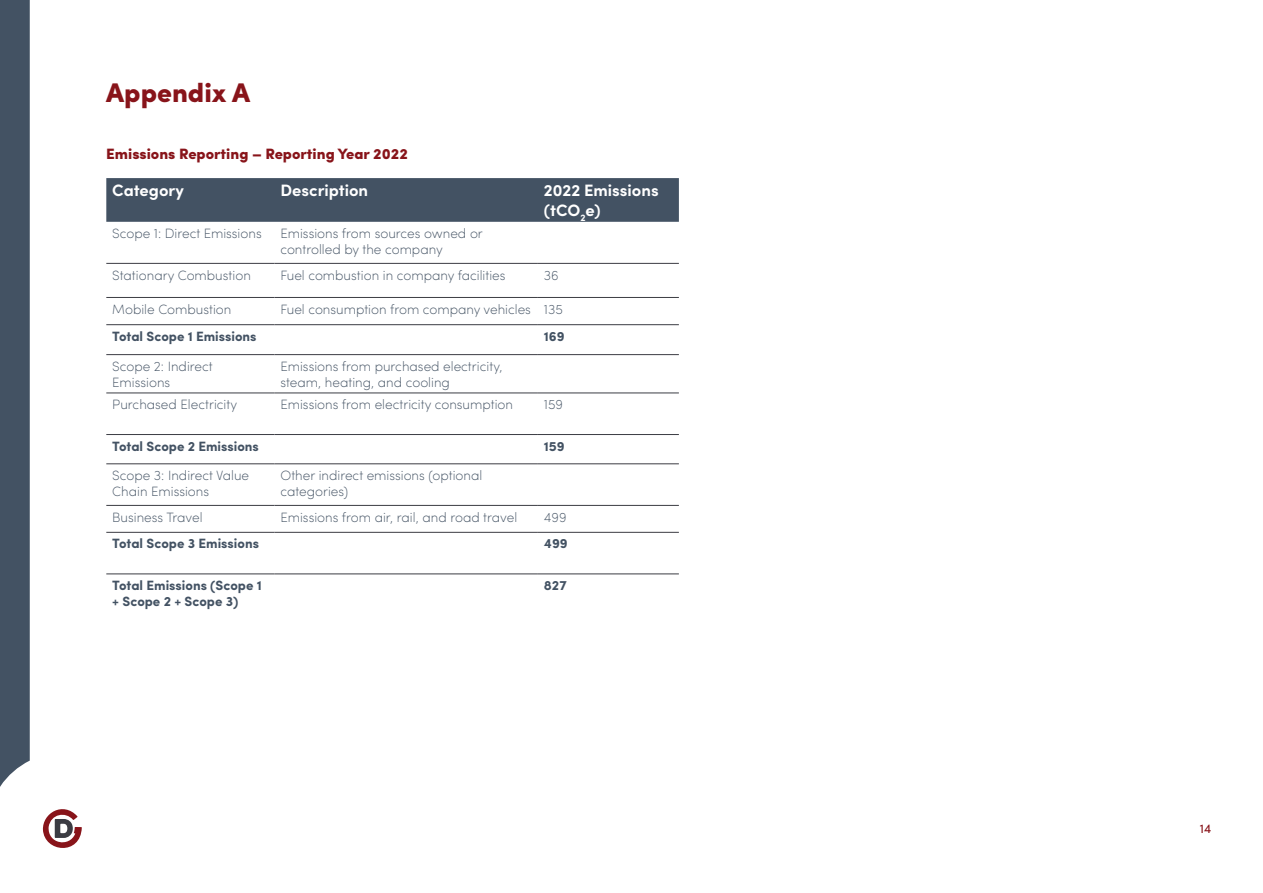
<style>
.page{position:relative;width:1263px;height:893px;background:#fff}
.page>*{position:absolute;margin:0;border:0;box-sizing:border-box;transform-origin:0 0}
.t1{font:900 27px "Sofia Pro";color:#88141a}
.t2{font:700 16.5px/19.8px "Sofia Pro";color:#fff}
.t3{font:900 15px "Sofia Pro";color:#88141a}
.t4{font:200 13.5px/16.2px "Sofia Pro";color:#435263}
.t5{font:700 13.5px/16.2px "Sofia Pro";color:#435263}
.t6{font:12.75px "Sofia Pro";color:#88141a}
</style>
<div class="page">
<svg style="left:42px;top:809px;width:40px;height:39px"></svg>
<div style="left:0;top:0;width:30px;height:787px;background:#435263"></div>
<div style="left:106px;top:178px;width:573px;height:44px;background:#435263"></div>
<hr style="left:106px;top:263px;width:168px;height:1px;background:#3b3c43">
<hr style="left:274px;top:263px;width:264px;height:1px;background:#3b3c43">
<hr style="left:538px;top:263px;width:141px;height:1px;background:#3b3c43">
<hr style="left:106px;top:297px;width:168px;height:1px;background:#3b3c43">
<hr style="left:274px;top:297px;width:264px;height:1px;background:#3b3c43">
<hr style="left:538px;top:297px;width:141px;height:1px;background:#3b3c43">
<hr style="left:106px;top:324px;width:168px;height:1px;background:#3b3c43">
<hr style="left:274px;top:324px;width:264px;height:1px;background:#3b3c43">
<hr style="left:538px;top:324px;width:141px;height:1px;background:#3b3c43">
<hr style="left:106px;top:354px;width:168px;height:1px;background:#3b3c43">
<hr style="left:274px;top:354px;width:264px;height:1px;background:#3b3c43">
<hr style="left:538px;top:354px;width:141px;height:1px;background:#3b3c43">
<hr style="left:106px;top:393px;width:168px;height:1px;background:#3b3c43">
<hr style="left:274px;top:393px;width:264px;height:1px;background:#3b3c43">
<hr style="left:538px;top:393px;width:141px;height:1px;background:#3b3c43">
<hr style="left:106px;top:434px;width:168px;height:1px;background:#3b3c43">
<hr style="left:274px;top:434px;width:264px;height:1px;background:#3b3c43">
<hr style="left:538px;top:434px;width:141px;height:1px;background:#3b3c43">
<hr style="left:106px;top:463px;width:168px;height:1px;background:#3b3c43">
<hr style="left:274px;top:463px;width:264px;height:1px;background:#3b3c43">
<hr style="left:538px;top:463px;width:141px;height:1px;background:#3b3c43">
<hr style="left:106px;top:505px;width:168px;height:1px;background:#3b3c43">
<hr style="left:274px;top:505px;width:264px;height:1px;background:#3b3c43">
<hr style="left:538px;top:505px;width:141px;height:1px;background:#3b3c43">
<hr style="left:106px;top:532px;width:168px;height:1px;background:#3b3c43">
<hr style="left:274px;top:532px;width:264px;height:1px;background:#3b3c43">
<hr style="left:538px;top:532px;width:141px;height:1px;background:#3b3c43">
<hr style="left:106px;top:573px;width:168px;height:1px;background:#3b3c43">
<hr style="left:274px;top:573px;width:264px;height:1px;background:#3b3c43">
<hr style="left:538px;top:573px;width:141px;height:1px;background:#3b3c43">
<h1 class="t1" style="left:106px;top:71px;width:145px">Appendix A</h1>
<p class="t3" style="left:106px;top:142px;width:303px">Emissions Reporting – Reporting Year 2022</p>
<p class="t2" style="left:112px;top:179px;width:73px">Category</p>
<p class="t2" style="left:280px;top:179px;width:89px">Description</p>
<p class="t2" style="left:544px;top:179px;width:116px">2022 Emissions (tCO<sub>2</sub>e)</p>
<p class="t4" style="left:112px;top:224px;width:151px">Scope 1: Direct Emissions</p>
<p class="t4" style="left:280px;top:224px;width:204px">Emissions from sources owned or controlled by the company</p>
<p class="t4" style="left:112px;top:266px;width:140px">Stationary Combustion</p>
<p class="t4" style="left:280px;top:266px;width:227px">Fuel combustion in company facilities</p>
<p class="t4" style="left:544px;top:266px;width:16px">36</p>
<p class="t4" style="left:112px;top:300px;width:121px">Mobile Combustion</p>
<p class="t4" style="left:280px;top:300px;width:284px">Fuel consumption from company vehicles 135</p>
<p class="t5" style="left:112px;top:327px;width:146px">Total Scope 1 Emissions</p>
<p class="t5" style="left:544px;top:327px;width:22px">169</p>
<p class="t4" style="left:112px;top:357px;width:102px">Scope 2: Indirect<br>Emissions</p>
<p class="t4" style="left:280px;top:357px;width:224px">Emissions from purchased electricity, steam, heating, and cooling</p>
<p class="t4" style="left:112px;top:396px;width:126px">Purchased Electricity</p>
<p class="t4" style="left:280px;top:396px;width:234px">Emissions from electricity consumption</p>
<p class="t4" style="left:544px;top:396px;width:21px">159</p>
<p class="t5" style="left:112px;top:437px;width:148px">Total Scope 2 Emissions</p>
<p class="t5" style="left:544px;top:437px;width:22px">159</p>
<p class="t4" style="left:112px;top:466px;width:138px">Scope 3: Indirect Value<br>Chain Emissions</p>
<p class="t4" style="left:280px;top:466px;width:203px">Other indirect emissions (optional categories)</p>
<p class="t4" style="left:112px;top:508px;width:92px">Business Travel</p>
<p class="t4" style="left:280px;top:508px;width:238px">Emissions from air, rail, and road travel</p>
<p class="t4" style="left:544px;top:508px;width:24px">499</p>
<p class="t5" style="left:112px;top:535px;width:148px">Total Scope 3 Emissions</p>
<p class="t5" style="left:544px;top:535px;width:25px">499</p>
<p class="t5" style="left:112px;top:576px;width:151px">Total Emissions (Scope 1 + Scope 2 + Scope 3)</p>
<p class="t5" style="left:544px;top:576px;width:24px">827</p>
<p class="t6" style="left:1200px;top:819px;width:13px">14</p>
</div>
